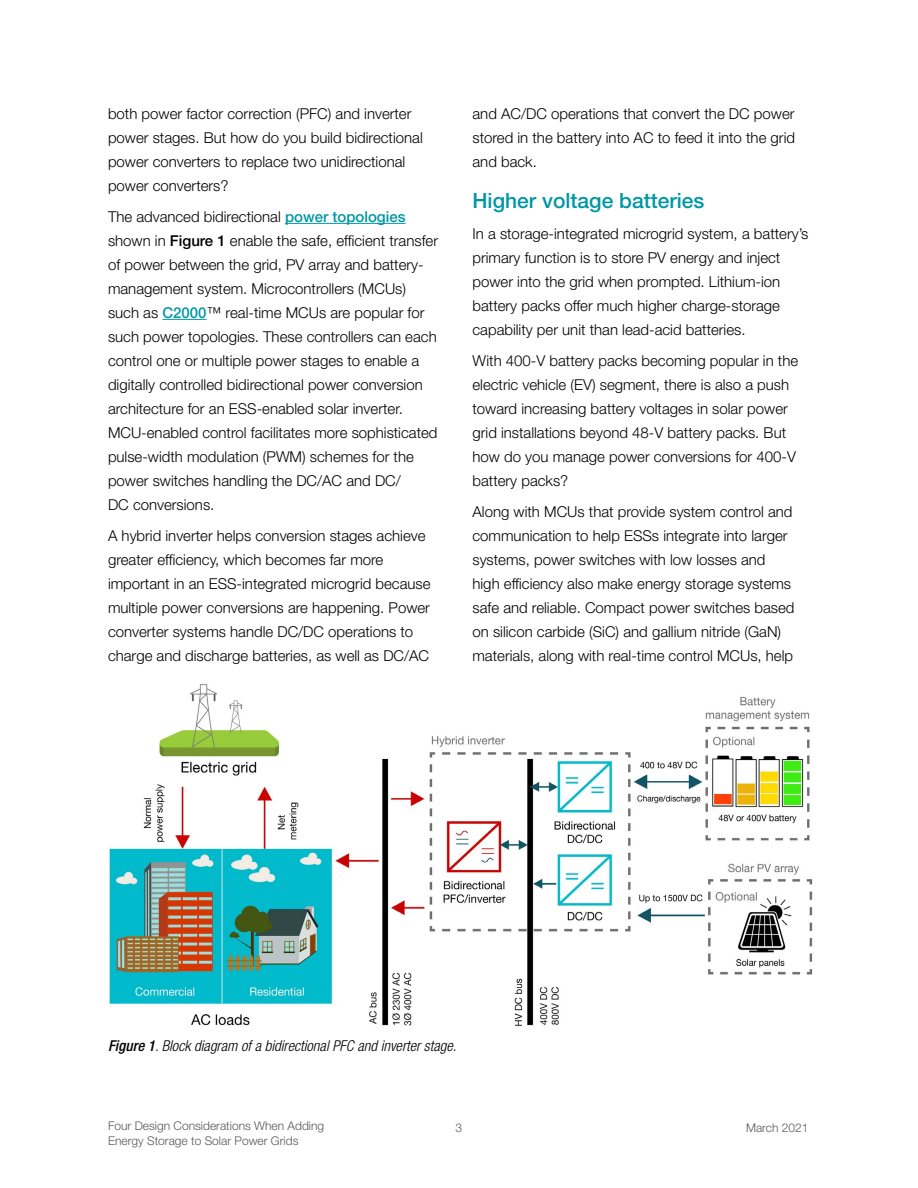
<style>
.page{position:relative;width:918px;height:1188px;background:#fff}
.page>*{position:absolute;margin:0;border:0;box-sizing:border-box;transform-origin:0 0}
.t1{font:500 21px "Helvetica Neue LT Std";color:#0097a5}
.t2{font:300 15px/24px "Helvetica Neue LT Std";color:#000}
.t3{font:italic 300 condensed 15px "Helvetica Neue LT Std";color:#000}
.t4{font:300 12px "Helvetica Neue LT Std";color:#58595b}
.s1{font-weight:500;color:#0097a5}
.s2{font-weight:500}
</style>
<div class="page">
<hr style="left:285px;top:223px;width:121px;height:1px;background:#0097a5">
<hr style="left:162px;top:319px;width:45px;height:1px;background:#0097a5">
<img style="left:109px;top:684px;width:704px;height:342px">
<p class="t2" style="left:108px;top:101px;width:316px">both power factor correction (PFC) and inverter power stages. But how do you build bidirectional power converters to replace two unidirectional power converters?</p>
<p class="t2" style="left:108px;top:204px;width:332px">The advanced bidirectional <span class="s1">power topologies </span>shown in <span class="s2">Figure 1</span> enable the safe, efficient transfer of power between the grid, PV array and battery&shy;management system. Microcontrollers (MCUs) such as <span class="s1">C2000</span>™ real-time MCUs are popular for such power topologies. These controllers can each control one or multiple power stages to enable a digitally controlled bidirectional power conversion architecture for an ESS-enabled solar inverter.<br>MCU-enabled control facilitates more sophisticated pulse-width modulation (PWM) schemes for the power switches handling the DC/AC and DC/<br>DC conversions.</p>
<p class="t2" style="left:108px;top:523px;width:324px">A hybrid inverter helps conversion stages achieve greater efficiency, which becomes far more important in an ESS-integrated microgrid because multiple power conversions are happening. Power converter systems handle DC/DC operations to charge and discharge batteries, as well as DC/AC</p>
<p class="t2" style="left:472px;top:101px;width:324px;text-align:justify">and AC/DC operations that convert the DC power stored in the battery into AC to feed it into the grid and back.</p>
<h1 class="t1" style="left:472px;top:188px;width:233px">Higher voltage batteries</h1>
<p class="t2" style="left:472px;top:221px;width:337px">In a storage-integrated microgrid system, a battery’s primary function is to store PV energy and inject power into the grid when prompted. Lithium-ion battery packs offer much higher charge-storage capability per unit than lead-acid batteries.</p>
<p class="t2" style="left:472px;top:348px;width:327px">With 400-V battery packs becoming popular in the electric vehicle (EV) segment, there is also a push toward increasing battery voltages in solar power grid installations beyond 48-V battery packs. But how do you manage power conversions for 400-V battery packs?</p>
<p class="t2" style="left:472px;top:499px;width:324px">Along with MCUs that provide system control and communication to help ESSs integrate into larger systems, power switches with low losses and high efficiency also make energy storage systems safe and reliable. Compact power switches based on silicon carbide (SiC) and gallium nitride (GaN) materials, along with real-time control MCUs, help</p>
<p class="t3" style="left:108px;top:1037px;width:350px"><span class="s2">Figure 1</span>. Block diagram of a bidirectional PFC and inverter stage.</p>
<p class="t4" style="left:108px;top:1119px;width:218px">Four Design Considerations When Adding</p>
<p class="t4" style="left:456px;top:1120px;width:8px">3</p>
<p class="t4" style="left:746px;top:1120px;width:64px">March 2021</p>
<p class="t4" style="left:108px;top:1134px;width:192px">Energy Storage to Solar Power Grids</p>
</div>
